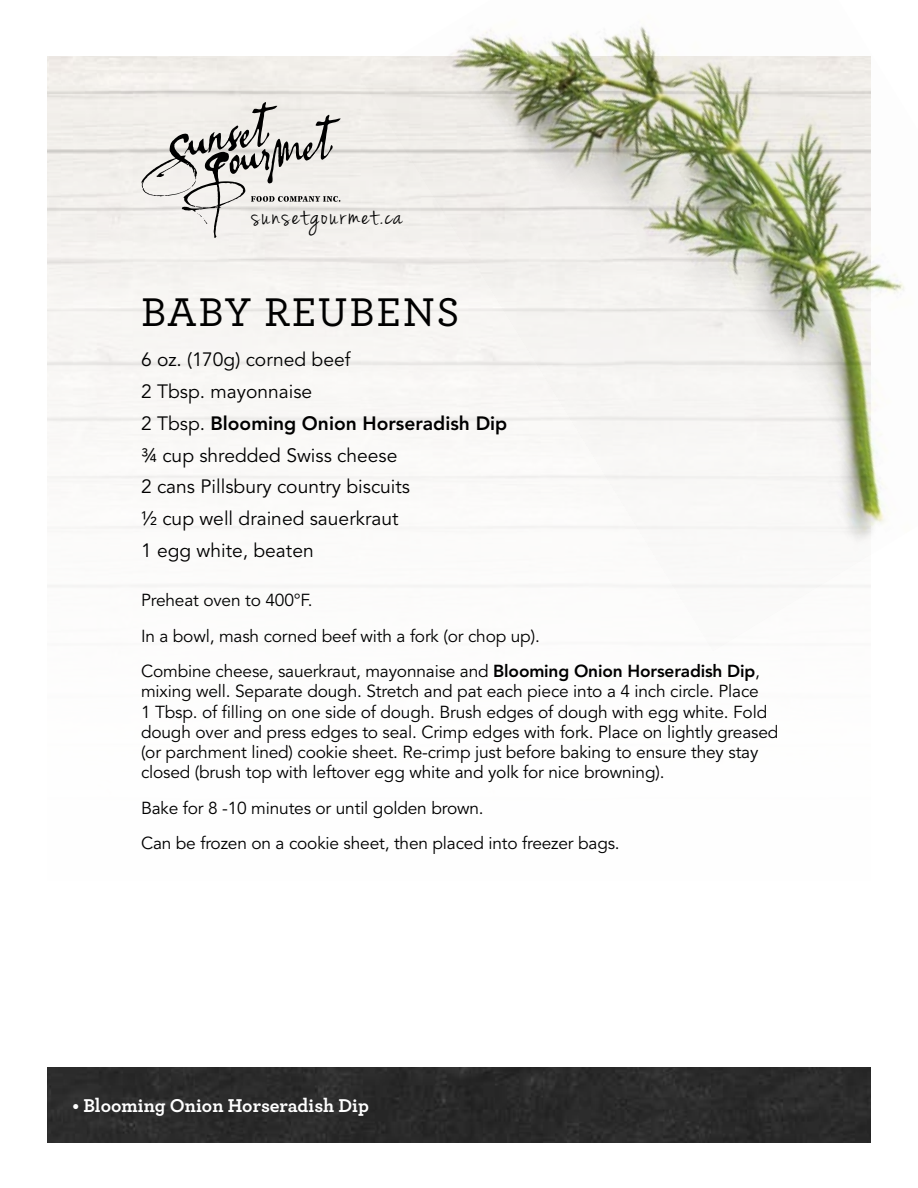
<style>
.page{position:relative;width:918px;height:1188px;background:#fff}
.page>*{position:absolute;margin:0;border:0;box-sizing:border-box;transform-origin:0 0}
.t1{font:500 42px "Archer";letter-spacing:.04em;color:#000}
.t2{font:30px "Jenna Sue";letter-spacing:.07em;color:#000}
.t3{font:700 19.5px "Archer";color:#fff}
.t4{font:19.2px/31.8px "Avenir LT Std";color:#000}
.t5{font:17.25px/20.2px "Avenir LT Std";letter-spacing:-.01em;color:#000}
.s1{font-weight:800}
</style>
<div class="page">
<svg style="left:141px;top:101px;width:200px;height:139px;background:#d5d2cf"></svg>
<div style="left:47px;top:1068px;width:824px;height:74px;background:#2b2b2b"></div>
<img style="left:361px;top:26px;width:544px;height:619px">
<h2 class="t2" style="left:252px;top:198px;width:152px">sunsetgourmet.ca</h2>
<h1 class="t1" style="left:141px;top:282px;width:320px">BABY REUBENS</h1>
<p class="t4" style="left:141px;top:345px;width:368px">6 oz. (170g) corned beef<br>2 Tbsp. mayonnaise<br>2 Tbsp. <span class="s1">Blooming Onion Horseradish Dip </span>¾ cup shredded Swiss cheese<br>2 cans Pillsbury country biscuits<br>½ cup well drained sauerkraut<br>1 egg white, beaten</p>
<p class="t5" style="left:141px;top:583px;width:621px;line-height:35.5px">Preheat oven to 400°F.<br>In a bowl, mash corned beef with a fork (or chop up).<br>Combine cheese, sauerkraut, mayonnaise and <span class="s1">Blooming Onion Horseradish Dip</span>,</p>
<p class="t5" style="left:141px;top:682px;width:639px">mixing well. Separate dough. Stretch and pat each piece into a 4 inch circle. Place<br>1 Tbsp. of filling on one side of dough. Brush edges of dough with egg white. Fold dough over and press edges to seal. Crimp edges with fork. Place on lightly greased (or parchment lined) cookie sheet. Re-crimp just before baking to ensure they stay closed (brush top with leftover egg white and yolk for nice browning).</p>
<p class="t5" style="left:141px;top:790px;width:480px;line-height:35.5px">Bake for 8 -10 minutes or until golden brown.<br>Can be frozen on a cookie sheet, then placed into freezer bags.</p>
<p class="t3" style="left:72px;top:1090px;width:298px">• Blooming Onion Horseradish Dip</p>
</div>
